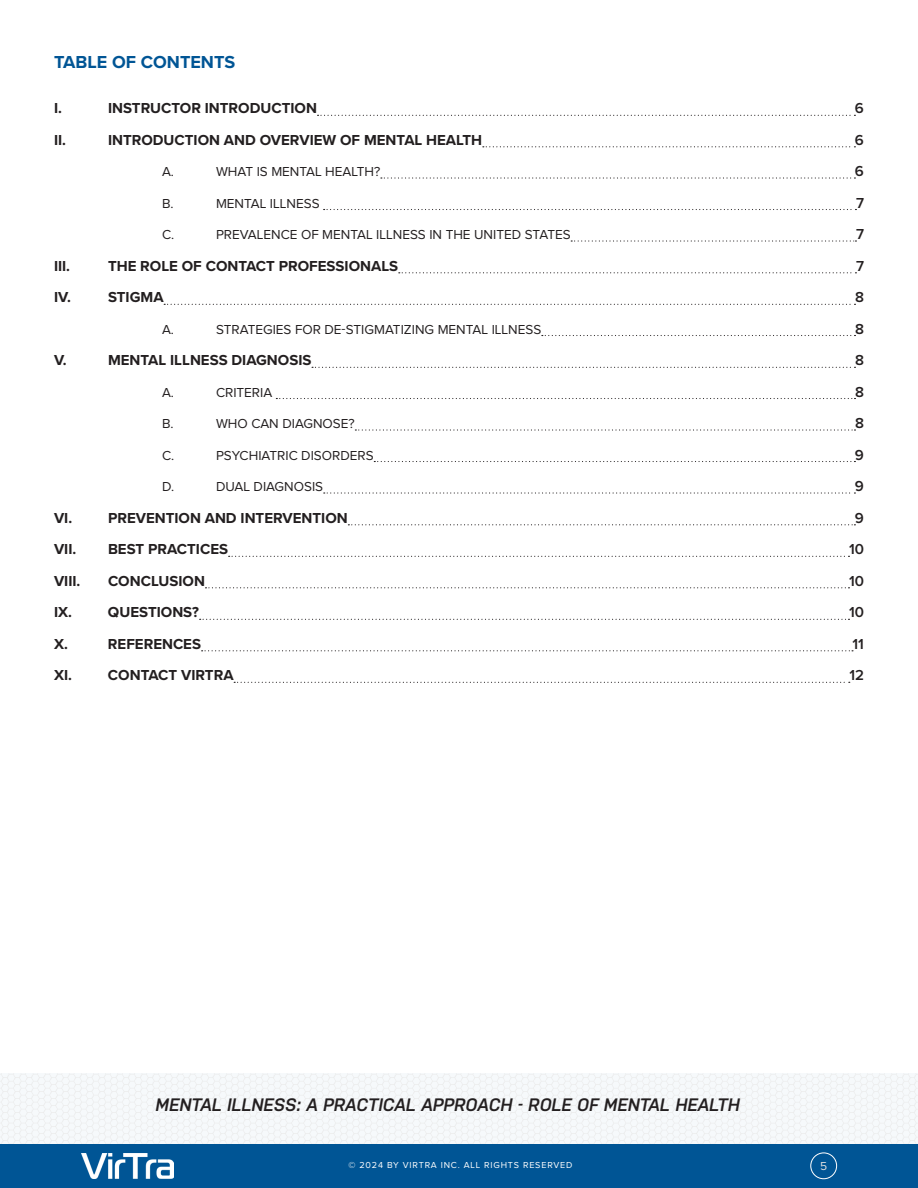
<style>
.page{position:relative;width:918px;height:1188px;background:#fff}
.page>*{position:absolute;margin:0;border:0;box-sizing:border-box;transform-origin:0 0}
.t1{font:italic 600 18px "Nudista";color:#231f20}
.t2{font:700 18px "Proxima Nova";color:#005595}
.t3{font:700 15px "Proxima Nova";color:#231f20}
.t4{font:600 15px "Proxima Nova";color:#231f20}
.t5{font:13.5px "Proxima Nova";color:#231f20}
.t6{font:12px "Proxima Nova";color:#dcdddf}
.t7{font:300 9.3px "Proxima Nova";letter-spacing:.075em;color:#e7e8e9}
.t8{font:9px "Proxima Nova";letter-spacing:.09em;color:#fff}
</style>
<div class="page">
<svg style="left:0;top:1073px;width:918px;height:71px"></svg>
<div style="left:0;top:1144px;width:918px;height:44px;background:#005595"></div>
<svg style="left:318px;top:115px;width:537px;height:1px"></svg>
<svg style="left:483px;top:146px;width:372px;height:1px"></svg>
<svg style="left:381px;top:177px;width:474px;height:2px"></svg>
<svg style="left:324px;top:209px;width:532px;height:1px"></svg>
<svg style="left:571px;top:240px;width:285px;height:2px"></svg>
<svg style="left:399px;top:272px;width:457px;height:1px"></svg>
<svg style="left:164px;top:304px;width:692px;height:1px"></svg>
<svg style="left:542px;top:335px;width:314px;height:1px"></svg>
<svg style="left:312px;top:367px;width:544px;height:1px"></svg>
<svg style="left:276px;top:398px;width:580px;height:1px"></svg>
<svg style="left:355px;top:429px;width:501px;height:2px"></svg>
<svg style="left:374px;top:461px;width:481px;height:1px"></svg>
<svg style="left:324px;top:492px;width:531px;height:2px"></svg>
<svg style="left:348px;top:524px;width:507px;height:1px"></svg>
<svg style="left:229px;top:556px;width:620px;height:1px"></svg>
<svg style="left:206px;top:587px;width:643px;height:1px"></svg>
<svg style="left:200px;top:619px;width:649px;height:1px"></svg>
<svg style="left:202px;top:650px;width:651px;height:1px"></svg>
<svg style="left:234px;top:682px;width:616px;height:1px"></svg>
<div style="left:810px;top:1153px;width:27px;height:26px;border:1px solid #fff;border-radius:50%"></div>
<img style="left:81px;top:1153px;width:92px;height:25px">
<p class="t2" style="left:54px;top:49px;width:183px">TABLE OF CONTENTS</p>
<p class="t3" style="left:54px;top:97px;width:9px">I.</p>
<p class="t3" style="left:108px;top:97px;width:211px">INSTRUCTOR INTRODUCTION</p>
<p class="t4" style="left:855px;top:97px;width:11px">6</p>
<p class="t3" style="left:54px;top:129px;width:14px">II.</p>
<p class="t3" style="left:108px;top:129px;width:376px">INTRODUCTION AND OVERVIEW OF MENTAL HEALTH</p>
<p class="t4" style="left:855px;top:129px;width:11px">6</p>
<p class="t5" style="left:162px;top:166px;width:14px">A.</p>
<p class="t5" style="left:216px;top:166px;width:166px">WHAT IS MENTAL HEALTH?</p>
<p class="t4" style="left:855px;top:160px;width:11px">6</p>
<p class="t5" style="left:162px;top:197px;width:13px">B.</p>
<p class="t5" style="left:216px;top:197px;width:105px">MENTAL ILLNESS</p>
<p class="t4" style="left:856px;top:192px;width:9px">7</p>
<p class="t5" style="left:162px;top:229px;width:14px">C.</p>
<p class="t5" style="left:216px;top:229px;width:356px">PREVALENCE OF MENTAL ILLNESS IN THE UNITED STATES</p>
<p class="t4" style="left:856px;top:223px;width:9px">7</p>
<p class="t3" style="left:54px;top:255px;width:18px">III.</p>
<p class="t3" style="left:108px;top:255px;width:292px">THE ROLE OF CONTACT PROFESSIONALS</p>
<p class="t4" style="left:856px;top:255px;width:9px">7</p>
<p class="t3" style="left:54px;top:286px;width:18px">IV.</p>
<p class="t3" style="left:108px;top:286px;width:57px">STIGMA</p>
<p class="t4" style="left:855px;top:286px;width:10px">8</p>
<p class="t5" style="left:162px;top:323px;width:14px">A.</p>
<p class="t5" style="left:216px;top:323px;width:327px">STRATEGIES FOR DE-STIGMATIZING MENTAL ILLNESS</p>
<p class="t4" style="left:855px;top:318px;width:10px">8</p>
<p class="t3" style="left:54px;top:349px;width:14px">V.</p>
<p class="t3" style="left:108px;top:349px;width:205px">MENTAL ILLNESS DIAGNOSIS</p>
<p class="t4" style="left:855px;top:349px;width:10px">8</p>
<p class="t5" style="left:162px;top:386px;width:14px">A.</p>
<p class="t5" style="left:216px;top:386px;width:58px">CRITERIA</p>
<p class="t4" style="left:855px;top:381px;width:10px">8</p>
<p class="t5" style="left:162px;top:418px;width:13px">B.</p>
<p class="t5" style="left:216px;top:418px;width:140px">WHO CAN DIAGNOSE?</p>
<p class="t4" style="left:855px;top:412px;width:10px">8</p>
<p class="t5" style="left:162px;top:449px;width:14px">C.</p>
<p class="t5" style="left:216px;top:449px;width:159px">PSYCHIATRIC DISORDERS</p>
<p class="t4" style="left:855px;top:444px;width:11px">9</p>
<p class="t5" style="left:162px;top:481px;width:14px">D.</p>
<p class="t5" style="left:216px;top:481px;width:109px">DUAL DIAGNOSIS</p>
<p class="t4" style="left:855px;top:475px;width:11px">9</p>
<p class="t3" style="left:54px;top:507px;width:295px">VI. PREVENTION AND INTERVENTION</p>
<p class="t4" style="left:855px;top:507px;width:11px">9</p>
<p class="t3" style="left:54px;top:538px;width:24px">VII.</p>
<p class="t3" style="left:108px;top:538px;width:122px">BEST PRACTICES</p>
<p class="t4" style="left:849px;top:538px;width:16px">10</p>
<p class="t3" style="left:54px;top:570px;width:28px">VIII.</p>
<p class="t3" style="left:108px;top:570px;width:98px">CONCLUSION</p>
<p class="t4" style="left:849px;top:570px;width:16px">10</p>
<p class="t3" style="left:54px;top:601px;width:19px">IX.</p>
<p class="t3" style="left:108px;top:601px;width:93px">QUESTIONS?</p>
<p class="t4" style="left:849px;top:601px;width:16px">10</p>
<p class="t3" style="left:54px;top:633px;width:15px">X.</p>
<p class="t3" style="left:108px;top:633px;width:95px">REFERENCES</p>
<p class="t4" style="left:853px;top:633px;width:13px">11</p>
<p class="t3" style="left:54px;top:664px;width:19px">XI.</p>
<p class="t3" style="left:108px;top:664px;width:127px">CONTACT VIRTRA</p>
<p class="t4" style="left:849px;top:664px;width:16px">12</p>
<p class="t1" style="left:156px;top:1095px;width:586px">MENTAL ILLNESS: A PRACTICAL APPROACH - ROLE OF MENTAL HEALTH</p>
<p class="t8" style="left:349px;top:1161px;width:225px">© 2024 BY VIRTRA INC. ALL RIGHTS RESERVED</p>
<p class="t7" style="left:349px;top:1164px;width:221px">© 2018 BY VIRTRA INC. ALL RIGHTS RESERVED</p>
<p class="t6" style="left:820px;top:1160px;width:9px">5</p>
</div>
